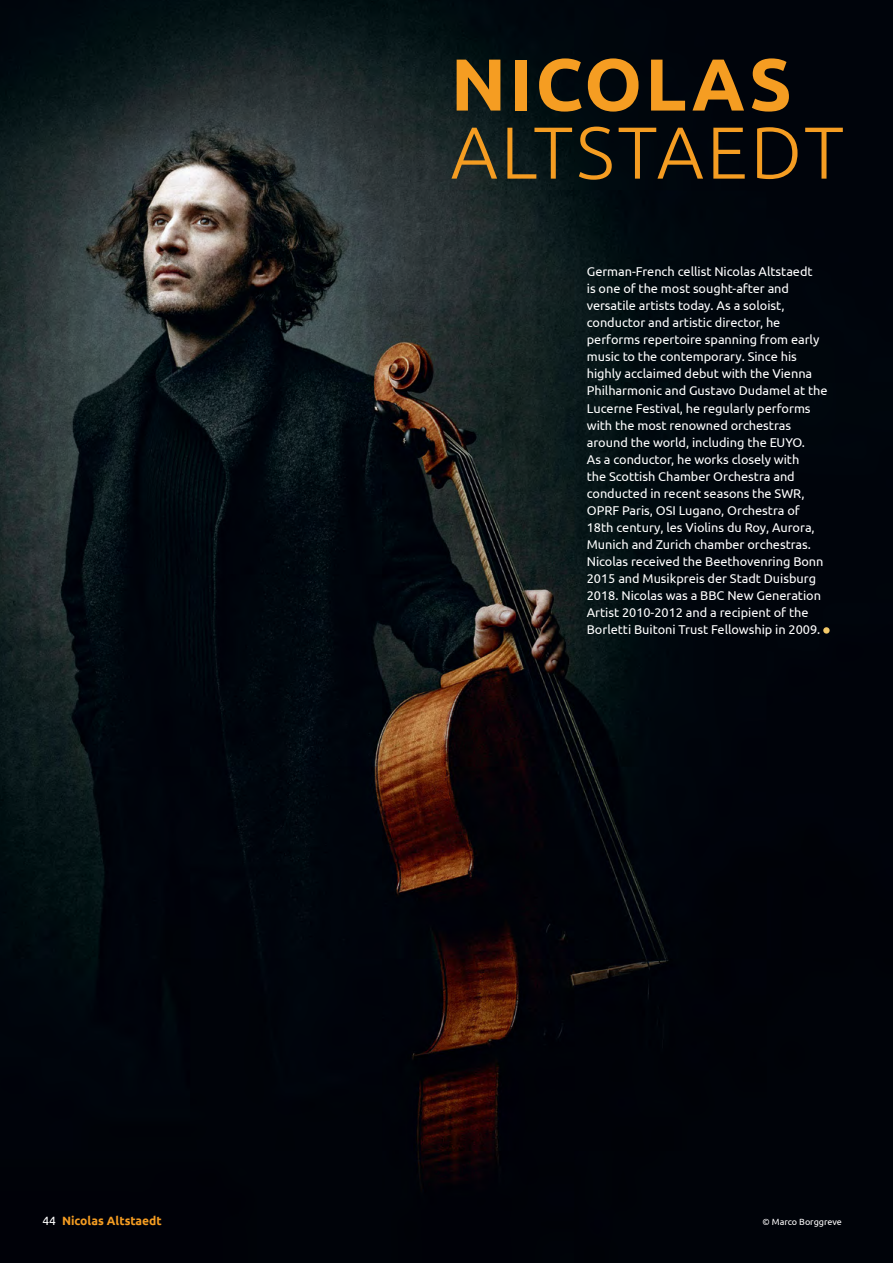
<style>
.page{position:relative;width:893px;height:1263px;background:#fff}
.page>*{position:absolute;margin:0;border:0;box-sizing:border-box;transform-origin:0 0}
.t1{font:300 73.5px "Ubuntu";letter-spacing:.04em;color:#f59d22}
.t2{font:700 73.5px "Ubuntu";letter-spacing:.04em;color:#f59d22}
.t3{font:12.75px/17px "Ubuntu";letter-spacing:-.005em;color:#fff}
.t4{font:700 12px "Ubuntu";color:#f59d22}
.t5{font:9px "Ubuntu";letter-spacing:-.005em;color:#fff}
.s1{font-weight:400;color:#fff}
</style>
<div class="page">
<img style="left:0;top:0;width:893px;height:1263px">
<svg style="left:823px;top:627px;width:7px;height:7px"></svg>
<h1 class="t2" style="left:451px;top:40px;width:343px">NICOLAS</h1>
<h1 class="t1" style="left:451px;top:108px;width:395px">ALTSTAEDT</h1>
<p class="t3" style="left:587px;top:263px;width:242px">German-French cellist Nicolas Altstaedt<br>is one of the most sought-after and versatile artists today. As a soloist, conductor and artistic director, he performs repertoire spanning from early music to the contemporary. Since his highly acclaimed debut with the Vienna Philharmonic and Gustavo Dudamel at the Lucerne Festival, he regularly performs with the most renowned orchestras around the world, including the EUYO.<br>As a conductor, he works closely with<br>the Scottish Chamber Orchestra and conducted in recent seasons the SWR, OPRF Paris, OSI Lugano, Orchestra of 18th century, les Violins du Roy, Aurora, Munich and Zurich chamber orchestras.<br>Nicolas received the Beethovenring Bonn 2015 and Musikpreis der Stadt Duisburg 2018. Nicolas was a BBC New Generation Artist 2010-2012 and a recipient of the Borletti Buitoni Trust Fellowship in 2009.</p>
<p class="t4" style="left:43px;top:1213px;width:121px"><span class="s1">44</span> Nicolas Altstaedt</p>
<p class="t5" style="left:763px;top:1216px;width:81px">© Marco Borggreve</p>
</div>
